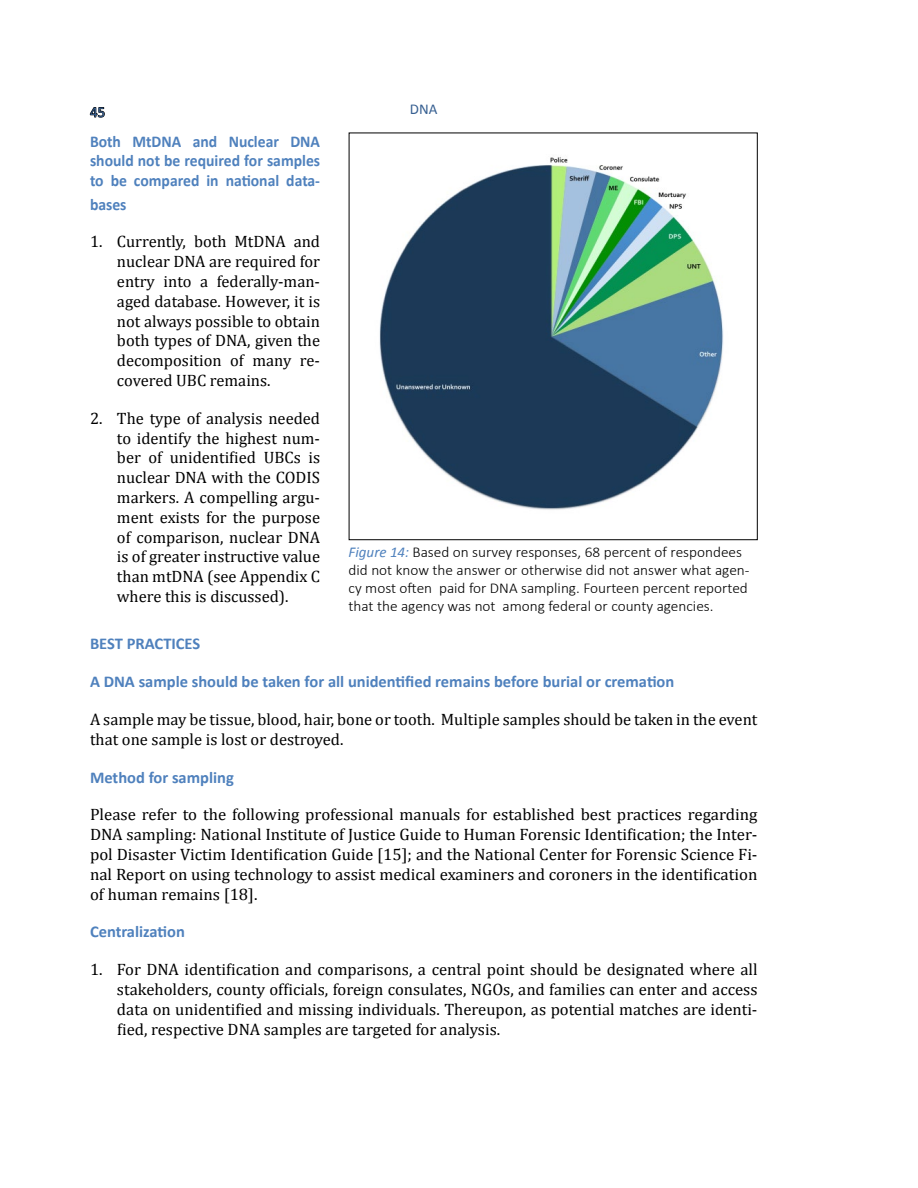
<style>
.page{position:relative;width:918px;height:1188px;background:#fff}
.page>*{position:absolute;margin:0;border:0;box-sizing:border-box;transform-origin:0 0}
.t1{font:16.5px/19.8px "Cambria";color:#000;text-align:justify}
.t2{font:700 16.5px "Calibri";color:#4f81bd}
.t3{font:700 16.5px/19.8px "Calibri";color:#4f81bd;text-align:justify;scale:.95 1}
.t4{font:300 15px/18px "Calibri";color:#000}
.t5{font:15px "Calibri";color:#365f91}
.s1{font-weight:400;font-style:italic;color:#4f81bd}
</style>
<div class="page">
<svg style="left:90px;top:107px;width:15px;height:11px"></svg>
<img style="left:379px;top:157px;width:345px;height:353px">
<p class="t5" style="left:90px;top:103px;width:17px">45</p>
<p class="t5" style="left:410px;top:100px;width:29px">DNA</p>
<p class="t3" style="left:90px;top:131px;width:244px">Both MtDNA and Nuclear DNA should not be required for samples to be compared in national data-</p>
<p class="t3" style="left:90px;top:194px;width:40px">bases</p>
<p class="t1" style="left:117px;top:232px;width:205px;text-indent:-27px">1. Currently, both MtDNA and nuclear DNA are required for entry into a federally-man&shy;aged database. However, it is not always possible to obtain both types of DNA, given the decomposition of many re&shy;covered UBC remains.</p>
<p class="t1" style="left:117px;top:408px;width:205px;text-indent:-27px">2. The type of analysis needed to identify the highest num&shy;ber of unidentified UBCs is nuclear DNA with the CODIS markers. A compelling argu&shy;ment exists for the purpose of comparison, nuclear DNA is of greater instructive value than mtDNA (see Appendix C where this is discussed).</p>
<p class="t2" style="left:90px;top:633px;width:112px">BEST PRACTICES</p>
<p class="t2" style="left:90px;top:671px;width:586px">A DNA sample should be taken for all unidentified remains before burial or cremation</p>
<p class="t1" style="left:90px;top:709px;width:669px">A sample may be tissue, blood, hair, bone or tooth. Multiple samples should be taken in the event that one sample is lost or destroyed.</p>
<p class="t2" style="left:90px;top:767px;width:145px">Method for sampling</p>
<p class="t1" style="left:90px;top:805px;width:669px">Please refer to the following professional manuals for established best practices regarding DNA sampling: National Institute of Justice Guide to Human Forensic Identification; the Inter&shy;pol Disaster Victim Identification Guide [15]; and the National Center for Forensic Science Fi&shy;nal Report on using technology to assist medical examiners and coroners in the identification of human remains [18].</p>
<p class="t2" style="left:90px;top:921px;width:96px">Centralization</p>
<p class="t1" style="left:117px;top:960px;width:642px;text-indent:-27px">1. For DNA identification and comparisons, a central point should be designated where all stakeholders, county officials, foreign consulates, NGOs, and families can enter and access data on unidentified and missing individuals. Thereupon, as potential matches are identi&shy;fied, respective DNA samples are targeted for analysis.</p>
<p class="t4" style="left:349px;top:542px;width:402px"><span class="s1">Figure 14:</span> Based on survey responses, 68 percent of respondees did not know the answer or otherwise did not answer what agen&shy;cy most often paid for DNA sampling. Fourteen percent reported that the agency was not among federal or county agencies.</p>
</div>
